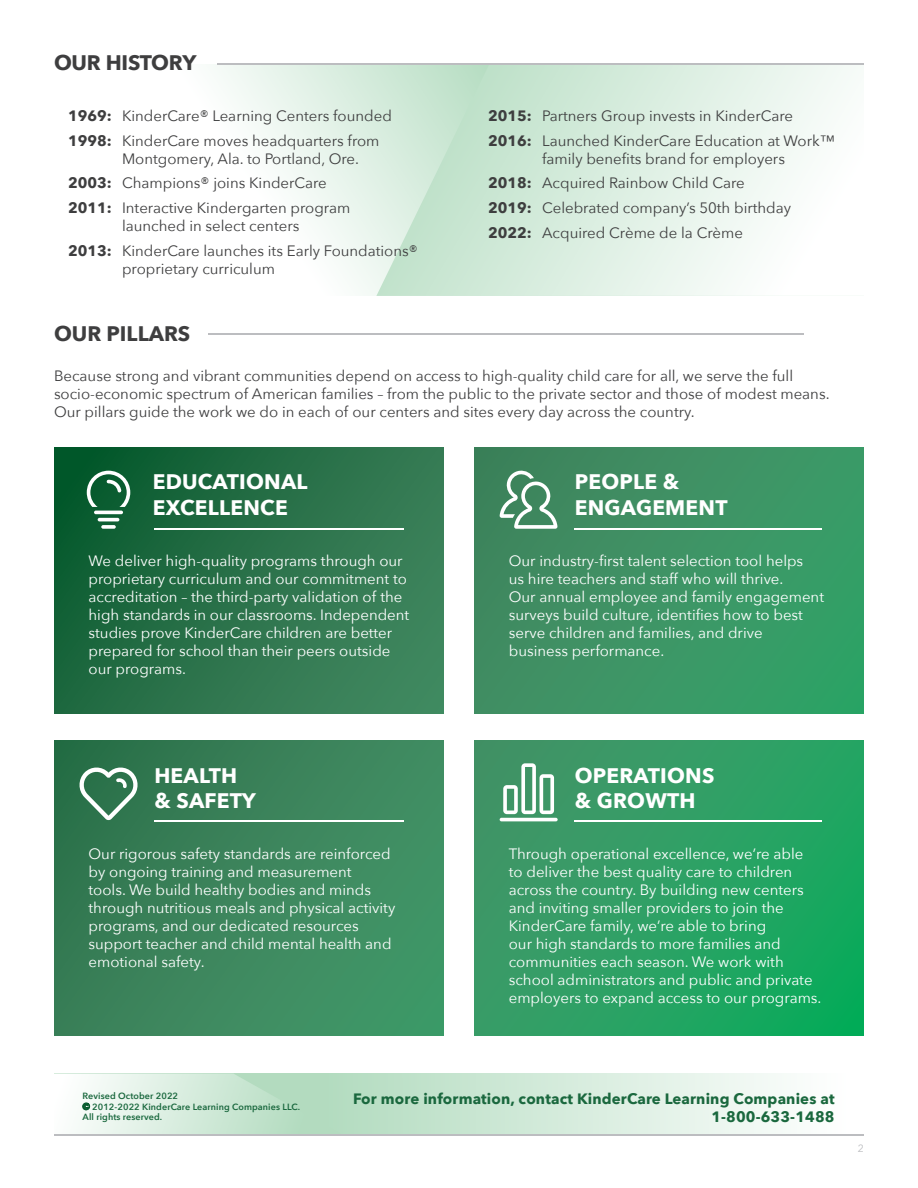
<style>
.page{position:relative;width:918px;height:1188px;background:#fff}
.page>*{position:absolute;margin:0;border:0;box-sizing:border-box;transform-origin:0 0}
.t1{font:700 21px/25.2px "Avenir Next";letter-spacing:.01em;color:#fff}
.t2{font:700 21px "Avenir Next";letter-spacing:-.005em;color:#3e3e3f}
.t3{font:15px/18px "Avenir Next";color:#fff}
.t4{font:15px/18px "Avenir Next";color:#3e3e3f}
.t5{font:700 15px/18px "Avenir Next";letter-spacing:.01em;color:#1a683e;text-align:right}
.t6{font:10.5px "Avenir Next";color:#bcbdc0}
.t7{font:600 9px/10.8px "Avenir Next";letter-spacing:.01em;color:#1a683e}
.s1{font-weight:700}
.s2{color:#005729}
</style>
<div class="page">
<svg style="left:343px;top:1074px;width:433px;height:60px;background:#d4ebdb"></svg>
<svg style="left:79px;top:1074px;width:264px;height:60px;background:#d0e8d7"></svg>
<svg style="left:217px;top:64px;width:159px;height:232px"></svg>
<svg style="left:376px;top:64px;width:488px;height:232px"></svg>
<div style="left:474px;top:448px;width:390px;height:265px;background:linear-gradient(to right,#428860,#36a068)"></div>
<svg style="left:474px;top:740px;width:390px;height:295px;background:#2ca064"></svg>
<svg style="left:54px;top:448px;width:390px;height:265px;background:#287249"></svg>
<div style="left:54px;top:740px;width:390px;height:295px;background:linear-gradient(to right,#337650,#429467)"></div>
<hr style="left:218px;top:63px;width:646px;height:1px;background:#bcbdc0">
<hr style="left:209px;top:334px;width:595px;height:1px;background:#bcbdc0">
<hr style="left:154px;top:528px;width:250px;height:1px;background:#fff">
<hr style="left:154px;top:820px;width:250px;height:1px;background:#fff">
<hr style="left:575px;top:528px;width:247px;height:1px;background:#fff">
<hr style="left:575px;top:820px;width:247px;height:1px;background:#fff">
<hr style="left:54px;top:1134px;width:810px;height:1px;background:#bcbdc0">
<svg style="left:500px;top:470px;width:58px;height:59px"></svg>
<hr style="left:94px;top:511px;width:29px;height:3px;background:#fff;border-radius:2px">
<hr style="left:98px;top:518px;width:21px;height:3px;background:#fff;border-radius:2px">
<svg style="left:101px;top:525px;width:15px;height:4px"></svg>
<svg style="left:87px;top:471px;width:43px;height:36px"></svg>
<svg style="left:78px;top:766px;width:61px;height:55px"></svg>
<hr style="left:500px;top:818px;width:58px;height:3px;background:#fff;border-radius:2px">
<svg style="left:503px;top:763px;width:51px;height:51px"></svg>
<p class="t2" style="left:54px;top:45px;width:144px">OUR HISTORY</p>
<p class="t4" style="left:68px;top:106px;width:325px"><span class="s1">1969:</span> KinderCare® Learning Centers founded</p>
<p class="t4" style="left:122px;top:131px;width:259px;text-indent:-54px"><span class="s1">1998:</span> KinderCare moves headquarters from<br>Montgomery, Ala. to Portland, Ore.</p>
<p class="t4" style="left:68px;top:173px;width:260px"><span class="s1">2003:</span> Champions® joins KinderCare</p>
<p class="t4" style="left:68px;top:198px;width:284px;text-align:center"><span class="s1">2011:</span> Interactive Kindergarten program launched in select centers</p>
<p class="t4" style="left:122px;top:241px;width:297px;text-indent:-54px"><span class="s1">2013:</span> KinderCare launches its Early Foundations® proprietary curriculum</p>
<p class="t2" style="left:54px;top:316px;width:138px">OUR PILLARS</p>
<p class="t4" style="left:488px;top:106px;width:306px"><span class="s1">2015:</span> Partners Group invests in KinderCare</p>
<p class="t4" style="left:488px;top:131px;width:348px;text-align:center"><span class="s1">2016:</span> Launched KinderCare Education at Work™ family benefits brand for employers</p>
<p class="t4" style="left:488px;top:173px;width:258px"><span class="s1">2018:</span> Acquired Rainbow Child Care</p>
<p class="t4" style="left:488px;top:198px;width:304px"><span class="s1">2019:</span> Celebrated company’s 50th birthday</p>
<p class="t4" style="left:488px;top:223px;width:256px"><span class="s1">2022:</span> Acquired Crème de la Crème</p>
<p class="t4" style="left:54px;top:366px;width:777px">Because strong and vibrant communities depend on access to high-quality child care for all, we serve the full socio-economic spectrum of American families – from the public to the private sector and those of modest means.<br>Our pillars guide the work we do in each of our centers and sites every day across the country.</p>
<p class="t1" style="left:153px;top:469px;width:156px">EDUCATIONAL</p>
<p class="t1" style="left:153px;top:494px;width:136px">EXCELLENCE</p>
<p class="t3" style="left:89px;top:551px;width:322px">We deliver high-quality programs through our proprietary curriculum and our commitment to accreditation – the third-party validation of the high standards in our classrooms. Independent studies prove KinderCare children are better prepared for school than their peers outside our programs.</p>
<p class="t1" style="left:575px;top:469px;width:154px">PEOPLE &amp;<br>ENGAGEMENT</p>
<p class="t3" style="left:509px;top:551px;width:317px">Our industry-first talent selection tool helps<br>us hire teachers and staff who will thrive.<br>Our annual employee and family engagement surveys build culture, identifies how to best serve children and families, and drive business performance.</p>
<p class="t1" style="left:154px;top:763px;width:84px">HEALTH</p>
<p class="t1" style="left:154px;top:788px;width:103px">&amp; SAFETY</p>
<p class="t3" style="left:89px;top:844px;width:308px">Our rigorous safety standards are reinforced by ongoing training and measurement<br>tools. We build healthy bodies and minds through nutritious meals and physical activity programs, and our dedicated resources support teacher and child mental health and emotional safety.</p>
<p class="t1" style="left:575px;top:763px;width:141px">OPERATIONS</p>
<p class="t1" style="left:575px;top:788px;width:122px">&amp; GROWTH</p>
<p class="t3" style="left:509px;top:844px;width:314px">Through operational excellence, we’re able<br>to deliver the best quality care to children across the country. By building new centers and inviting smaller providers to join the KinderCare family, we’re able to bring<br>our high standards to more families and communities each season. We work with school administrators and public and private employers to expand access to our programs.</p>
<p class="t7" style="left:83px;top:1090px;width:97px">Revised October 2022</p>
<p class="t7" style="left:83px;top:1101px;width:219px"><span class="s2">©</span> 2012-2022 KinderCare Learning Companies LLC.<br>All rights reserved.</p>
<p class="t5" style="left:353px;top:1089px;width:483px">For more information, contact KinderCare Learning Companies at<br>1-800-633-1488</p>
<p class="t6" style="left:858px;top:1140px;width:8px">2</p>
</div>
